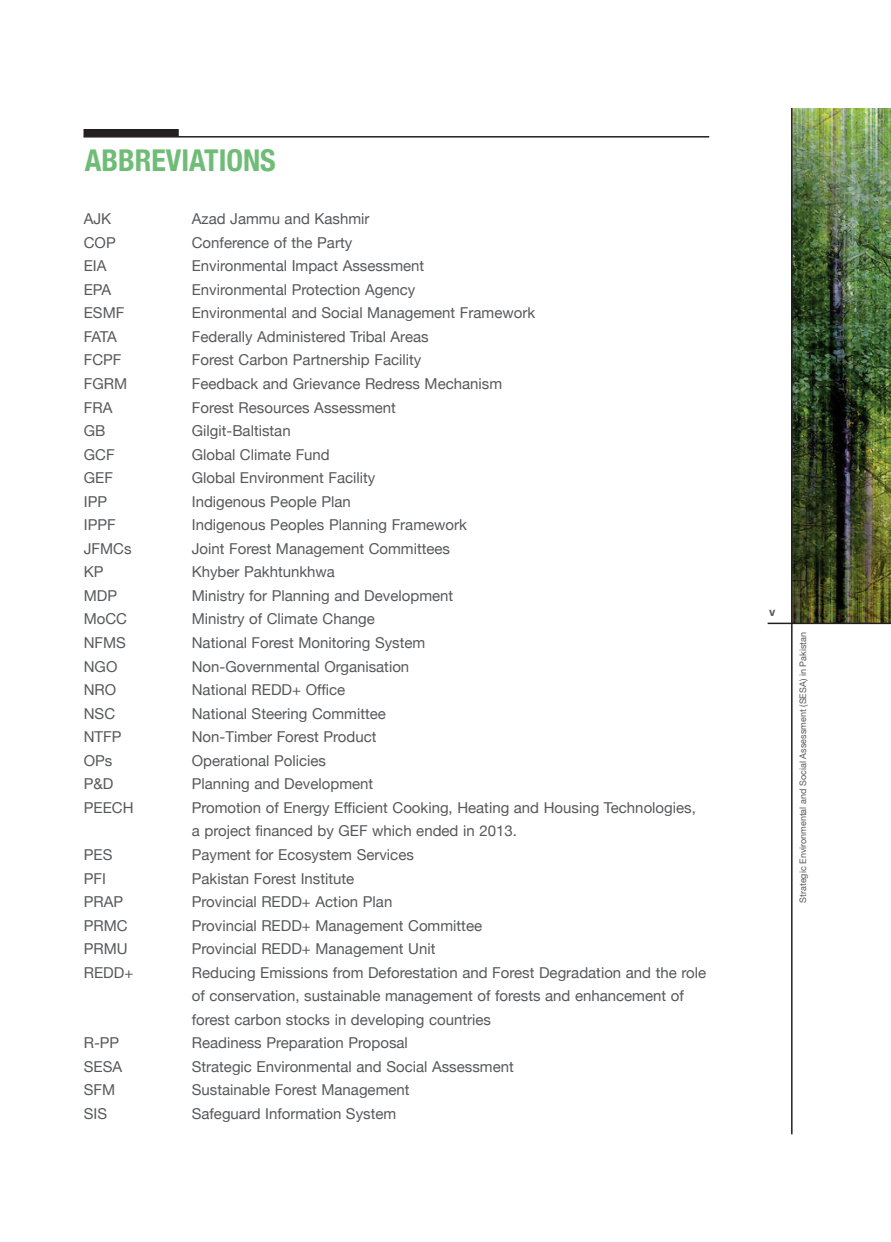
<style>
.page{position:relative;width:891px;height:1242px;background:#fff}
.page>*{position:absolute;margin:0;border:0;box-sizing:border-box;transform-origin:0 0}
.t1{font:700 condensed 30px "Helvetica Neue";color:#6fbc77}
.t2{font:15px/23.5px "Helvetica Neue";color:#57585a}
.t3{font:700 12px "Helvetica Neue";color:#57585a}
.t4{font:9px "Helvetica Neue";color:#57585a}
</style>
<div class="page">
<img style="left:793px;top:108px;width:98px;height:515px">
<hr style="left:791px;top:108px;width:2px;height:1026px;background:#231f20">
<hr style="left:768px;top:623px;width:123px;height:1px;background:#231f20">
<hr style="left:84px;top:136px;width:625px;height:2px;background:#231f20">
<div style="left:84px;top:129px;width:95px;height:7px;background:#231f20"></div>
<h1 class="t1" style="left:85px;top:143px;width:193px">ABBREVIATIONS</h1>
<p class="t2" style="left:84px;top:207px;width:29px">AJK</p>
<p class="t2" style="left:192px;top:207px;width:179px">Azad Jammu and Kashmir</p>
<p class="t2" style="left:84px;top:230px;width:33px">COP</p>
<p class="t2" style="left:192px;top:230px;width:162px">Conference of the Party</p>
<p class="t2" style="left:84px;top:254px;width:24px">EIA</p>
<p class="t2" style="left:192px;top:254px;width:234px">Environmental Impact Assessment</p>
<p class="t2" style="left:84px;top:277px;width:29px">EPA</p>
<p class="t2" style="left:192px;top:277px;width:225px">Environmental Protection Agency</p>
<p class="t2" style="left:84px;top:301px;width:42px">ESMF</p>
<p class="t2" style="left:192px;top:301px;width:345px">Environmental and Social Management Framework</p>
<p class="t2" style="left:84px;top:325px;width:35px">FATA</p>
<p class="t2" style="left:192px;top:325px;width:238px">Federally Administered Tribal Areas</p>
<p class="t2" style="left:84px;top:348px;width:39px">FCPF</p>
<p class="t2" style="left:192px;top:348px;width:231px">Forest Carbon Partnership Facility</p>
<p class="t2" style="left:84px;top:372px;width:45px">FGRM</p>
<p class="t2" style="left:192px;top:372px;width:312px">Feedback and Grievance Redress Mechanism</p>
<p class="t2" style="left:84px;top:395px;width:30px">FRA</p>
<p class="t2" style="left:192px;top:395px;width:206px">Forest Resources Assessment</p>
<p class="t2" style="left:84px;top:419px;width:23px">GB</p>
<p class="t2" style="left:192px;top:419px;width:100px">Gilgit-Baltistan</p>
<p class="t2" style="left:84px;top:442px;width:32px">GCF</p>
<p class="t2" style="left:192px;top:442px;width:140px">Global Climate Fund</p>
<p class="t2" style="left:84px;top:466px;width:31px">GEF</p>
<p class="t2" style="left:192px;top:466px;width:185px">Global Environment Facility</p>
<p class="t2" style="left:84px;top:489px;width:25px">IPP</p>
<p class="t2" style="left:192px;top:489px;width:161px">Indigenous People Plan</p>
<p class="t2" style="left:84px;top:513px;width:33px">IPPF</p>
<p class="t2" style="left:192px;top:513px;width:277px">Indigenous Peoples Planning Framework</p>
<p class="t2" style="left:84px;top:537px;width:49px">JFMCs</p>
<p class="t2" style="left:192px;top:537px;width:260px">Joint Forest Management Committees</p>
<p class="t2" style="left:84px;top:560px;width:21px">KP</p>
<p class="t2" style="left:192px;top:560px;width:145px">Khyber Pakhtunkhwa</p>
<p class="t2" style="left:84px;top:584px;width:35px">MDP</p>
<p class="t2" style="left:192px;top:584px;width:263px">Ministry for Planning and Development</p>
<p class="t2" style="left:84px;top:607px;width:45px">MoCC</p>
<p class="t2" style="left:192px;top:607px;width:184px">Ministry of Climate Change</p>
<p class="t2" style="left:84px;top:631px;width:44px">NFMS</p>
<p class="t2" style="left:192px;top:631px;width:235px">National Forest Monitoring System</p>
<p class="t2" style="left:84px;top:654px;width:35px">NGO</p>
<p class="t2" style="left:192px;top:654px;width:219px">Non-Governmental Organisation</p>
<p class="t2" style="left:84px;top:678px;width:34px">NRO</p>
<p class="t2" style="left:192px;top:678px;width:155px">National REDD+ Office</p>
<p class="t2" style="left:84px;top:701px;width:33px">NSC</p>
<p class="t2" style="left:192px;top:701px;width:196px">National Steering Committee</p>
<p class="t2" style="left:84px;top:725px;width:39px">NTFP</p>
<p class="t2" style="left:192px;top:725px;width:186px">Non-Timber Forest Product</p>
<p class="t2" style="left:84px;top:748px;width:30px">OPs</p>
<p class="t2" style="left:192px;top:748px;width:136px">Operational Policies</p>
<p class="t2" style="left:84px;top:772px;width:31px">P&amp;D</p>
<p class="t2" style="left:192px;top:772px;width:183px">Planning and Development</p>
<p class="t2" style="left:84px;top:796px;width:51px">PEECH</p>
<p class="t2" style="left:192px;top:796px;width:506px">Promotion of Energy Efficient Cooking, Heating and Housing Technologies, a project financed by GEF which ended in 2013.</p>
<p class="t2" style="left:84px;top:843px;width:30px">PES</p>
<p class="t2" style="left:192px;top:843px;width:224px">Payment for Ecosystem Services</p>
<p class="t2" style="left:84px;top:866px;width:24px">PFI</p>
<p class="t2" style="left:192px;top:866px;width:164px">Pakistan Forest Institute</p>
<p class="t2" style="left:84px;top:890px;width:41px">PRAP</p>
<p class="t2" style="left:192px;top:890px;width:202px">Provincial REDD+ Action Plan</p>
<p class="t2" style="left:84px;top:913px;width:45px">PRMC</p>
<p class="t2" style="left:192px;top:913px;width:292px">Provincial REDD+ Management Committee</p>
<p class="t2" style="left:84px;top:937px;width:45px">PRMU</p>
<p class="t2" style="left:192px;top:937px;width:245px">Provincial REDD+ Management Unit</p>
<p class="t2" style="left:84px;top:960px;width:51px">REDD+</p>
<p class="t2" style="left:192px;top:960px;width:516px">Reducing Emissions from Deforestation and Forest Degradation and the role of conservation, sustainable management of forests and enhancement of forest carbon stocks in developing countries</p>
<p class="t2" style="left:84px;top:1031px;width:37px">R-PP</p>
<p class="t2" style="left:192px;top:1031px;width:218px">Readiness Preparation Proposal</p>
<p class="t2" style="left:84px;top:1055px;width:40px">SESA</p>
<p class="t2" style="left:192px;top:1055px;width:324px">Strategic Environmental and Social Assessment</p>
<p class="t2" style="left:84px;top:1078px;width:33px">SFM</p>
<p class="t2" style="left:192px;top:1078px;width:219px">Sustainable Forest Management</p>
<p class="t2" style="left:84px;top:1102px;width:25px">SIS</p>
<p class="t2" style="left:192px;top:1102px;width:206px">Safeguard Information System</p>
<p class="t3" style="left:769px;top:604px;width:8px">v</p>
<p class="t4" style="left:797px;top:903px;width:272px;rotate:-90deg">Strategic Environmental and Social Assessment (SESA) in Pakistan</p>
</div>
